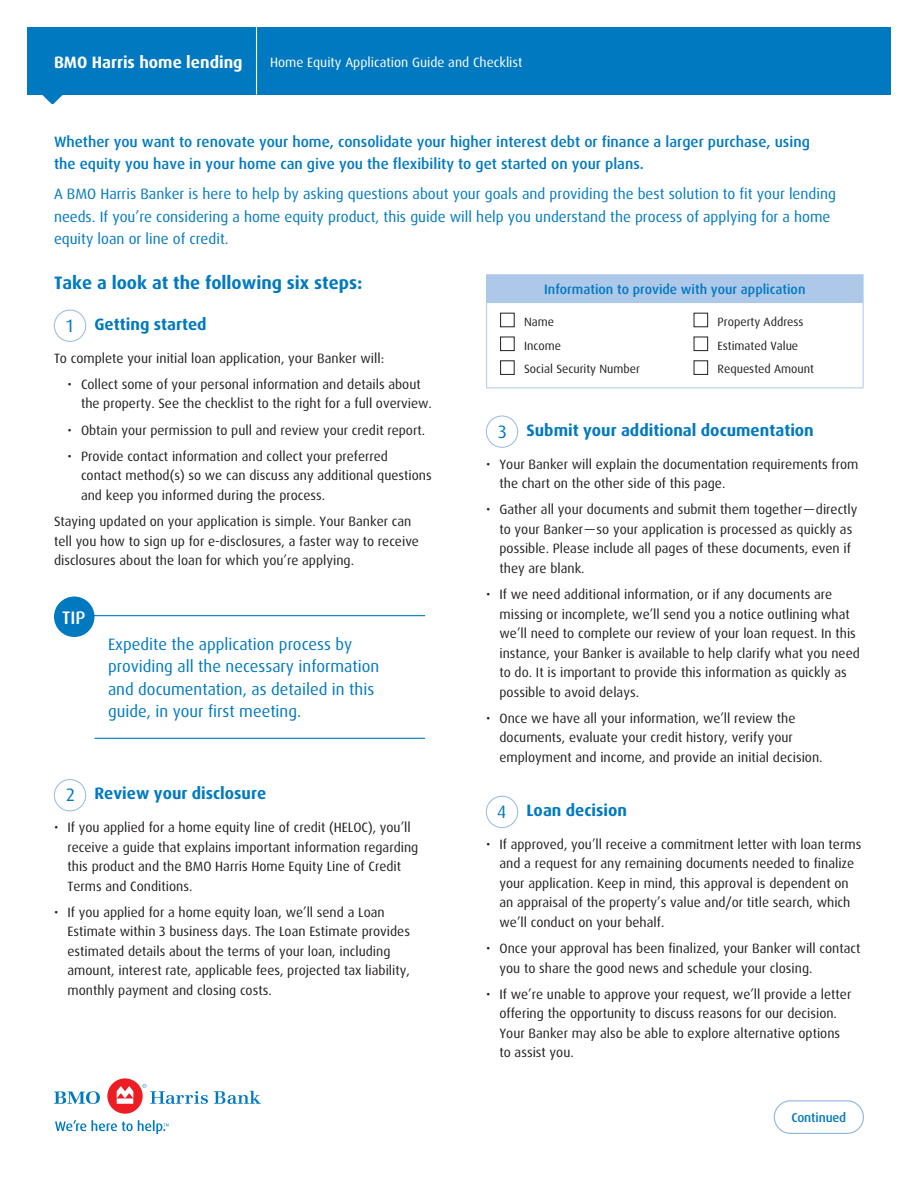
<style>
.page{position:relative;width:918px;height:1188px;background:#fff}
.page>*{position:absolute;margin:0;border:0;box-sizing:border-box;transform-origin:0 0}
.t1{font:500 18.15px "Dax OT";color:#fff}
.t2{font:700 18px "Dax OT";color:#0079c1}
.t3{font:16.5px/22.5px "Dax OT";color:#0079c1}
.t4{font:700 16.5px "Dax OT";color:#0079c1}
.t5{font:700 16.5px "Dax OT";color:#fff}
.t6{font:15px/22.5px "Dax OT";color:#0079c1}
.t7{font:500 15px/22.5px "Dax OT";color:#0079c1}
.t8{font:13.5px/19.5px "Dax OT";color:#231f20}
.t9{font:500 13.5px "Dax OT";color:#0079c1}
.t10{font:13.5px "Dax OT";color:#fff}
.t11{font:500 12.75px "Dax OT";letter-spacing:-.01em;color:#0079c1}
.t12{font:12px/23.9px "Dax OT";color:#231f20}
.s1{font-weight:400;font-size:18px}
</style>
<div class="page">
<div style="left:27px;top:27px;width:864px;height:67px;background:#0079c1"></div>
<svg style="left:42px;top:94px;width:21px;height:10px"></svg>
<hr style="left:256px;top:26px;width:1px;height:69px;background:#fafcfe">
<svg style="left:54px;top:1091px;width:46px;height:13px"></svg>
<div style="left:107px;top:1078px;width:36px;height:36px;background:#ed1d24;border-radius:50%"></div>
<svg style="left:117px;top:1086px;width:16px;height:18px"></svg>
<svg style="left:214px;top:1091px;width:47px;height:13px"></svg>
<svg style="left:142px;top:1084px;width:66px;height:20px"></svg>
<svg style="left:55px;top:1120px;width:114px;height:14px"></svg>
<svg style="left:774px;top:1100px;width:90px;height:34px"></svg>
<div style="left:487px;top:275px;width:376px;height:28px;background:#adc8e9"></div>
<svg style="left:486px;top:275px;width:1px;height:27px"></svg>
<hr style="left:486px;top:274px;width:194px;height:1px;background:#adc8e9">
<hr style="left:680px;top:274px;width:184px;height:1px;background:#adc8e9">
<svg style="left:863px;top:275px;width:1px;height:27px"></svg>
<hr style="left:486px;top:303px;width:1px;height:85px;background:#adc8e9">
<hr style="left:486px;top:302px;width:194px;height:1px;background:#adc8e9">
<hr style="left:680px;top:302px;width:184px;height:1px;background:#adc8e9">
<hr style="left:863px;top:303px;width:1px;height:85px;background:#adc8e9">
<hr style="left:486px;top:388px;width:194px;height:1px;background:#adc8e9">
<hr style="left:680px;top:388px;width:184px;height:1px;background:#adc8e9">
<div style="left:500px;top:313px;width:15px;height:14px;border:1px solid #231f20"></div>
<div style="left:500px;top:337px;width:15px;height:14px;border:1px solid #231f20"></div>
<div style="left:500px;top:360px;width:15px;height:15px;border:1px solid #231f20"></div>
<div style="left:694px;top:313px;width:14px;height:14px;border:1px solid #231f20"></div>
<div style="left:694px;top:337px;width:14px;height:14px;border:1px solid #231f20"></div>
<div style="left:694px;top:360px;width:14px;height:15px;border:1px solid #231f20"></div>
<div style="left:54px;top:310px;width:32px;height:32px;border:1px solid #94bae3;border-radius:50%"></div>
<div style="left:54px;top:779px;width:32px;height:32px;border:1px solid #94bae3;border-radius:50%"></div>
<hr style="left:81px;top:615px;width:344px;height:1px;background:#0079c1">
<hr style="left:94px;top:738px;width:331px;height:1px;background:#0079c1">
<div style="left:54px;top:597px;width:40px;height:40px;background:#0079c1;border-radius:50%"></div>
<div style="left:486px;top:416px;width:32px;height:32px;border:1px solid #94bae3;border-radius:50%"></div>
<div style="left:486px;top:796px;width:32px;height:32px;border:1px solid #94bae3;border-radius:50%"></div>
<p class="t5" style="left:54px;top:52px;width:190px">BMO Harris home lending</p>
<p class="t10" style="left:270px;top:54px;width:254px">Home Equity Application Guide and Checklist</p>
<p class="t7" style="left:54px;top:130px;width:757px">Whether you want to renovate your home, consolidate your higher interest debt or finance a larger purchase, using the equity you have in your home can give you the flexibility to get started on your plans.</p>
<p class="t6" style="left:54px;top:183px;width:783px">A BMO Harris Banker is here to help by asking questions about your goals and providing the best solution to fit your lending needs. If you’re considering a home equity product, this guide will help you understand the process of applying for a home equity loan or line of credit.</p>
<h2 class="t2" style="left:54px;top:271px;width:310px">Take a look at the following six steps:</h2>
<p class="t9" style="left:544px;top:281px;width:263px">Information to provide with your application</p>
<p class="t12" style="left:524px;top:310px;width:117px">Name<br>Income<br>Social Security Number</p>
<p class="t12" style="left:718px;top:310px;width:98px">Property Address<br>Estimated Value<br>Requested Amount</p>
<p class="t4" style="left:66px;top:313px;width:142px"><span class="s1">1</span> Getting started</p>
<p class="t8" style="left:54px;top:348px;width:332px">To complete your initial loan application, your Banker will:</p>
<p class="t8" style="left:81px;top:375px;width:352px;text-indent:-14px">• Collect some of your personal information and details about the property. See the checklist to the right for a full overview.</p>
<p class="t8" style="left:68px;top:420px;width:359px">• Obtain your permission to pull and review your credit report.</p>
<p class="t8" style="left:81px;top:447px;width:352px;text-indent:-14px">• Provide contact information and collect your preferred contact method(s) so we can discuss any additional questions and keep you informed during the process.</p>
<p class="t8" style="left:54px;top:512px;width:367px">Staying updated on your application is simple. Your Banker can tell you how to sign up for e-disclosures, a faster way to receive disclosures about the loan for which you’re applying.</p>
<p class="t4" style="left:498px;top:419px;width:317px"><span class="s1">3</span> Submit your additional documentation</p>
<p class="t8" style="left:500px;top:454px;width:360px;text-indent:-14px">• Your Banker will explain the documentation requirements from the chart on the other side of this page.</p>
<p class="t8" style="left:500px;top:500px;width:360px;text-indent:-14px">• Gather all your documents and submit them together—directly to your Banker—so your application is processed as quickly as possible. Please include all pages of these documents, even if they are blank.</p>
<p class="t8" style="left:500px;top:585px;width:362px;text-indent:-14px">• If we need additional information, or if any documents are missing or incomplete, we’ll send you a notice outlining what we’ll need to complete our review of your loan request. In this instance, your Banker is available to help clarify what you need to do. It is important to provide this information as quickly as possible to avoid delays.</p>
<p class="t8" style="left:500px;top:709px;width:325px;text-indent:-14px">• Once we have all your information, we’ll review the documents, evaluate your credit history, verify your employment and income, and provide an initial decision.</p>
<p class="t4" style="left:497px;top:800px;width:131px"><span class="s1">4</span> Loan decision</p>
<p class="t8" style="left:500px;top:835px;width:363px;text-indent:-14px">• If approved, you’ll receive a commitment letter with loan terms and a request for any remaining documents needed to finalize your application. Keep in mind, this approval is dependent on an appraisal of the property’s value and/or title search, which we’ll conduct on your behalf.</p>
<p class="t8" style="left:500px;top:939px;width:362px;text-indent:-14px">• Once your approval has been finalized, your Banker will contact you to share the good news and schedule your closing.</p>
<p class="t8" style="left:500px;top:985px;width:353px;text-indent:-14px">• If we’re unable to approve your request, we’ll provide a letter offering the opportunity to discuss reasons for our decision.<br>Your Banker may also be able to explore alternative options to assist you.</p>
<h1 class="t1" style="left:62px;top:606px;width:25px">TIP</h1>
<p class="t3" style="left:108px;top:633px;width:273px">Expedite the application process by providing all the necessary information and documentation, as detailed in this guide, in your first meeting.</p>
<p class="t4" style="left:66px;top:783px;width:202px"><span class="s1">2</span> Review your disclosure</p>
<p class="t8" style="left:68px;top:818px;width:352px;text-indent:-14px">• If you applied for a home equity line of credit (HELOC), you’ll receive a guide that explains important information regarding this product and the BMO Harris Home Equity Line of Credit Terms and Conditions.</p>
<p class="t8" style="left:68px;top:903px;width:344px;text-indent:-14px">• If you applied for a home equity loan, we’ll send a Loan Estimate within 3 business days. The Loan Estimate provides estimated details about the terms of your loan, including amount, interest rate, applicable fees, projected tax liability, monthly payment and closing costs.</p>
<p class="t11" style="left:791px;top:1109px;width:56px">Continued</p>
</div>
